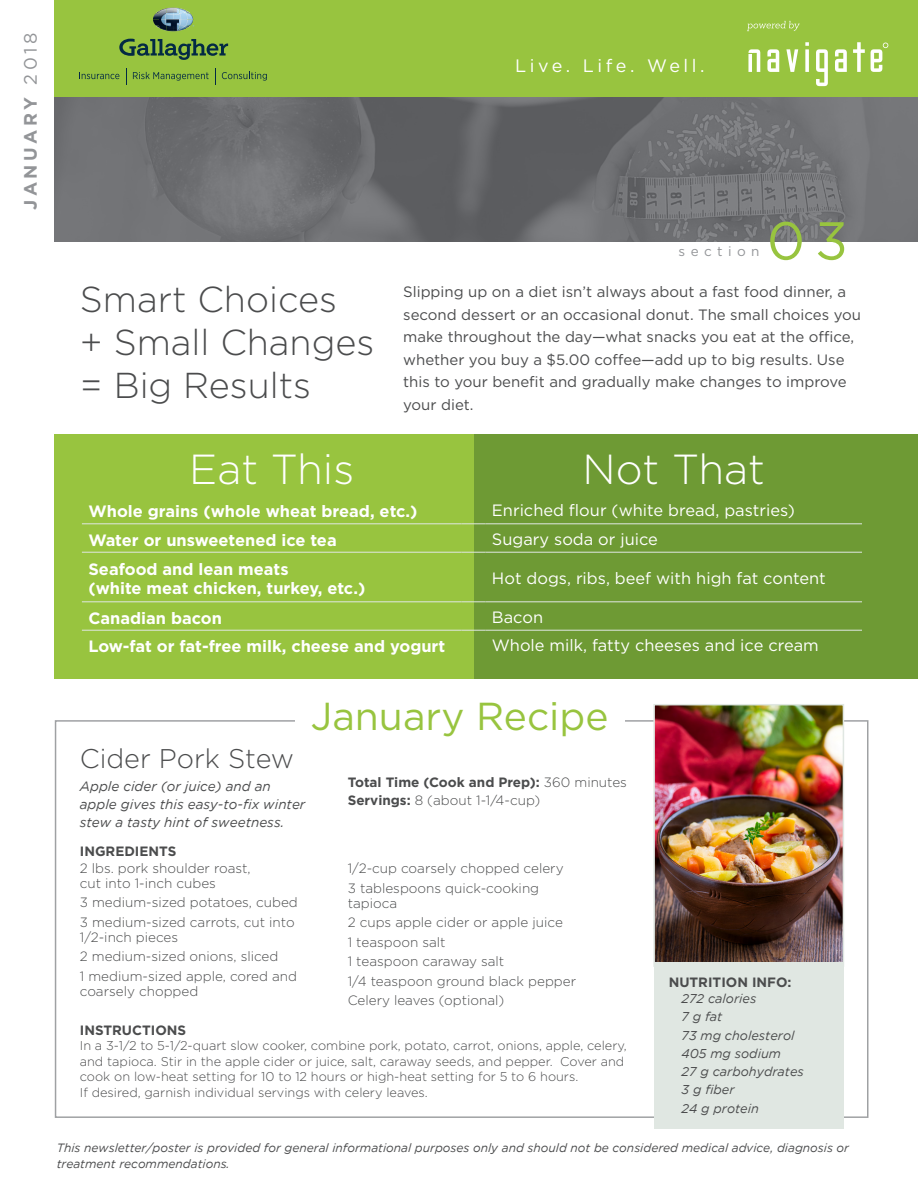
<style>
.page{position:relative;width:918px;height:1188px;background:#fff}
.page>*{position:absolute;margin:0;border:0;box-sizing:border-box;transform-origin:0 0}
.t1{font:53.25px "Gotham";color:#98c43f}
.t2{font:300 42px "Gotham";color:#fff}
.t3{font:39px "Gotham";color:#98c43f}
.t4{font:300 36px/43.2px "Gotham";color:#4b4c4d}
.t5{font:300 27px "Gotham";color:#4b4c4d}
.t6{font:18px "Gotham";letter-spacing:.2em;color:#fff}
.t7{font:700 18px "Gotham";letter-spacing:.185em;color:#939598}
.t8{font:700 16.35px/19.6px "Gotham";color:#fff}
.t9{font:16.35px "Gotham";color:#fff}
.t10{font:15px/22.5px "Gotham";color:#4b4c4d}
.t11{font:300 13.5px/15px "Gotham";color:#4b4c4d}
.t12{font:italic 13.5px/18px "Gotham";color:#4b4c4d}
.t13{font:700 13.5px "Gotham";color:#4b4c4d}
.t14{font:13.5px "Gotham";letter-spacing:.4em;color:#939598}
.t15{font:300 12.75px/15.6px "Gotham";color:#4b4c4d}
.t16{font:italic 12.75px "Gotham";color:#4b4c4d}
.t17{font:italic 12px "Gotham";color:#4b4c4d}
.s1{font-weight:400}
.s2{font-weight:300}
.s3{font-weight:700}
.s4{font-style:inherit}
</style>
<div class="page">
<svg style="left:54px;top:96px;width:864px;height:146px;background:#6d6e70"></svg>
<div style="left:54px;top:434px;width:864px;height:245px;background:#98c43f"></div>
<div style="left:474px;top:434px;width:444px;height:245px;background:#6e9a34"></div>
<hr style="left:82px;top:523px;width:380px;height:1px;background:#e0e7e2">
<svg style="left:462px;top:523px;width:23px;height:1px"></svg>
<hr style="left:485px;top:523px;width:377px;height:1px;background:#e0e7e2">
<hr style="left:82px;top:552px;width:380px;height:1px;background:#e0e7e2">
<svg style="left:462px;top:552px;width:23px;height:1px"></svg>
<hr style="left:485px;top:552px;width:377px;height:1px;background:#e0e7e2">
<hr style="left:82px;top:601px;width:380px;height:1px;background:#e0e7e2">
<svg style="left:462px;top:601px;width:23px;height:1px"></svg>
<hr style="left:485px;top:601px;width:377px;height:1px;background:#e0e7e2">
<hr style="left:82px;top:630px;width:380px;height:1px;background:#e0e7e2">
<svg style="left:462px;top:630px;width:23px;height:1px"></svg>
<hr style="left:485px;top:630px;width:377px;height:1px;background:#e0e7e2">
<img style="left:656px;top:707px;width:185px;height:255px">
<div style="left:653px;top:704px;width:191px;height:263px;border:2px solid #e0e7e2"></div>
<div style="left:654px;top:962px;width:189px;height:167px;background:#e0e7e2"></div>
<div style="left:54px;top:0;width:864px;height:96px;background:#98c43f"></div>
<svg style="left:119px;top:39px;width:109px;height:21px"></svg>
<svg style="left:153px;top:8px;width:41px;height:23px"></svg>
<svg style="left:79px;top:72px;width:40px;height:7px"></svg>
<svg style="left:133px;top:72px;width:76px;height:9px"></svg>
<svg style="left:222px;top:72px;width:45px;height:9px"></svg>
<svg style="left:215px;top:68px;width:1px;height:17px"></svg>
<svg style="left:126px;top:68px;width:1px;height:17px"></svg>
<svg style="left:805px;top:42px;width:4px;height:4px"></svg>
<svg style="left:853px;top:42px;width:12px;height:30px"></svg>
<svg style="left:767px;top:49px;width:12px;height:23px"></svg>
<svg style="left:835px;top:49px;width:12px;height:23px"></svg>
<svg style="left:816px;top:49px;width:12px;height:37px"></svg>
<svg style="left:786px;top:49px;width:12px;height:23px"></svg>
<svg style="left:805px;top:49px;width:4px;height:23px"></svg>
<svg style="left:748px;top:49px;width:12px;height:23px"></svg>
<svg style="left:871px;top:43px;width:17px;height:29px"></svg>
<svg style="left:747px;top:21px;width:53px;height:10px"></svg>
<p class="t7" style="left:20px;top:210px;width:179px;rotate:-90deg">JANUARY <span class="s1">2018</span></p>
<p class="t6" style="left:515px;top:54px;width:191px">Live. Life. Well.</p>
<p class="t14" style="left:679px;top:243px;width:82px">section</p>
<p class="t1" style="left:767px;top:207px;width:82px">03</p>
<p class="t4" style="left:80px;top:277px;width:296px">Smart Choices<br>+ Small Changes = Big Results</p>
<p class="t10" style="left:403px;top:281px;width:459px">Slipping up on a diet isn’t always about a fast food dinner, a second dessert or an occasional donut. The small choices you make throughout the day—what snacks you eat at the office, whether you buy a $5.00 coffee—add up to big results. Use this to your benefit and gradually make changes to improve your diet.</p>
<p class="t2" style="left:189px;top:446px;width:166px">Eat This</p>
<p class="t2" style="left:583px;top:446px;width:184px">Not That</p>
<p class="t8" style="left:88px;top:501px;width:331px">Whole grains (whole wheat bread, etc.)</p>
<p class="t9" style="left:492px;top:500px;width:305px">Enriched flour (white bread, pastries)</p>
<p class="t8" style="left:88px;top:530px;width:250px">Water or unsweetened ice tea</p>
<p class="t9" style="left:492px;top:528px;width:167px">Sugary soda or juice</p>
<p class="t8" style="left:88px;top:559px;width:278px">Seafood and lean meats<br>(white meat chicken, turkey, etc.)</p>
<p class="t9" style="left:492px;top:567px;width:335px">Hot dogs, ribs, beef with high fat content</p>
<p class="t8" style="left:88px;top:608px;width:135px">Canadian bacon</p>
<p class="t9" style="left:492px;top:606px;width:53px">Bacon</p>
<p class="t8" style="left:88px;top:636px;width:358px">Low-fat or fat-free milk, cheese and yogurt</p>
<p class="t9" style="left:492px;top:635px;width:328px">Whole milk, fatty cheeses and ice cream</p>
<p class="t3" style="left:311px;top:692px;width:299px">January Recipe</p>
<p class="t5" style="left:80px;top:744px;width:216px">Cider Pork Stew</p>
<p class="t12" style="left:80px;top:777px;width:227px">Apple cider (or juice) and an apple gives this easy-to-fix winter stew a tasty hint of sweetness.</p>
<p class="t13" style="left:348px;top:775px;width:281px">Total Time (Cook and Prep): <span class="s2">360 minutes</span></p>
<p class="t11" style="left:348px;top:793px;width:194px"><span class="s3">Servings:</span> 8 (about 1-1⁄4-cup)</p>
<p class="t13" style="left:80px;top:844px;width:98px">INGREDIENTS</p>
<p class="t11" style="left:80px;top:861px;width:172px">2 lbs. pork shoulder roast, cut into 1-inch cubes</p>
<p class="t11" style="left:80px;top:895px;width:219px">3 medium-sized potatoes, cubed</p>
<p class="t11" style="left:80px;top:915px;width:216px">3 medium-sized carrots, cut into<br><span class="s4">1/2</span>-inch pieces</p>
<p class="t11" style="left:80px;top:949px;width:200px">2 medium-sized onions, sliced</p>
<p class="t11" style="left:80px;top:969px;width:219px">1 medium-sized apple, cored and coarsely chopped</p>
<p class="t11" style="left:348px;top:861px;width:217px"><span class="s4">1/2</span>-cup coarsely chopped celery</p>
<p class="t11" style="left:348px;top:880px;width:193px">3 tablespoons quick-cooking tapioca</p>
<p class="t11" style="left:348px;top:915px;width:217px">2 cups apple cider or apple juice</p>
<p class="t11" style="left:348px;top:934px;width:99px">1 teaspoon salt</p>
<p class="t11" style="left:348px;top:954px;width:158px">1 teaspoon caraway salt</p>
<p class="t11" style="left:348px;top:973px;width:230px"><span class="s4">1/4</span> teaspoon ground black pepper</p>
<p class="t11" style="left:348px;top:993px;width:158px">Celery leaves (optional)</p>
<p class="t13" style="left:80px;top:1023px;width:108px">INSTRUCTIONS</p>
<p class="t15" style="left:80px;top:1038px;width:548px">In a 3-1⁄2 to 5-1⁄2-quart slow cooker, combine pork, potato, carrot, onions, apple, celery, and tapioca. Stir in the apple cider or juice, salt, caraway seeds, and pepper. Cover and cook on low-heat setting for 10 to 12 hours or high-heat setting for 5 to 6 hours.<br>If desired, garnish individual servings with celery leaves.</p>
<p class="t13" style="left:669px;top:974px;width:124px">NUTRITION INFO:</p>
<p class="t16" style="left:682px;top:991px;width:76px">272 calories</p>
<p class="t16" style="left:682px;top:1010px;width:42px">7 g fat</p>
<p class="t16" style="left:682px;top:1028px;width:114px">73 mg cholesterol</p>
<p class="t16" style="left:682px;top:1046px;width:101px">405 mg sodium</p>
<p class="t16" style="left:682px;top:1065px;width:124px">27 g carbohydrates</p>
<p class="t16" style="left:682px;top:1083px;width:54px">3 g fiber</p>
<p class="t16" style="left:682px;top:1101px;width:79px">24 g protein</p>
<p class="t17" style="left:57px;top:1141px;width:794px">This newsletter/poster is provided for general informational purposes only and should not be considered medical advice, diagnosis or</p>
<p class="t17" style="left:57px;top:1157px;width:175px">treatment recommendations.</p>
</div>
